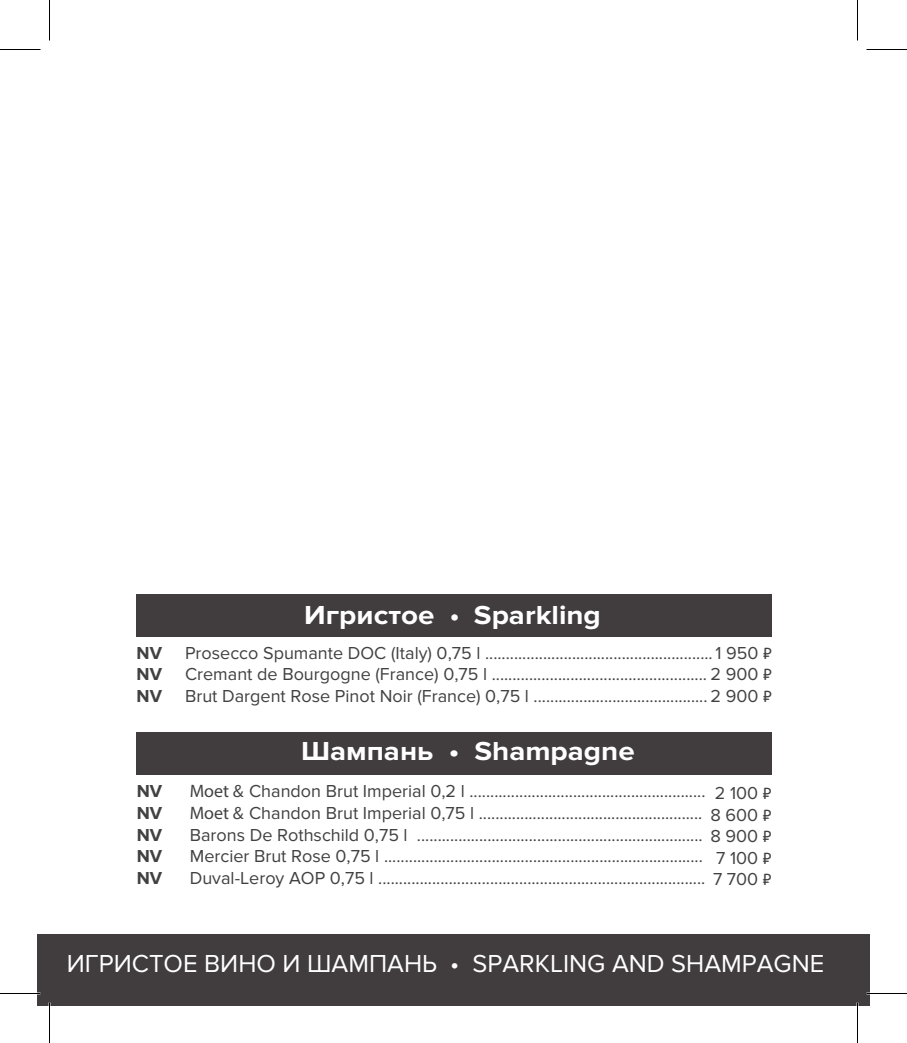
<style>
.page{position:relative;width:907px;height:1043px;background:#fff}
.page>*{position:absolute;margin:0;border:0;box-sizing:border-box;transform-origin:0 0}
.t1{font:700 27px "Proxima Nova";color:#fff;scale:1.1 1}
.t2{font:25.5px "Proxima Nova";color:#fff}
.t3{font:18px "Proxima Nova";color:#414141}
.t4{font:700 18px "Proxima Nova";color:#414141}
.s1{font-family:"Calibri"}
.s2{font-family:"Myriad Pro"}
</style>
<div class="page">
<div style="left:137px;top:595px;width:635px;height:42px;background:#413c3d"></div>
<div style="left:38px;top:935px;width:832px;height:71px;background:#413c3d"></div>
<div style="left:137px;top:732px;width:635px;height:42px;background:#413c3d"></div>
<hr style="left:0;top:992px;width:40px;height:2px;background:#fff">
<hr style="left:866px;top:992px;width:41px;height:2px;background:#fff">
<hr style="left:856px;top:1002px;width:2px;height:41px;background:#fff">
<hr style="left:0;top:49px;width:40px;height:1px;background:#000">
<hr style="left:866px;top:49px;width:41px;height:1px;background:#000">
<hr style="left:0;top:993px;width:40px;height:1px;background:#000">
<hr style="left:866px;top:993px;width:41px;height:1px;background:#000">
<hr style="left:49px;top:0;width:1px;height:40px;background:#000">
<hr style="left:49px;top:1002px;width:1px;height:41px;background:#000">
<hr style="left:857px;top:0;width:1px;height:40px;background:#000">
<hr style="left:857px;top:1002px;width:1px;height:41px;background:#000">
<h1 class="t1" style="left:304px;top:599px;width:271px">Игристое • Sparkling</h1>
<p class="t4" style="left:137px;top:642px;width:27px">NV</p>
<p class="t3" style="left:185px;top:643px;width:588px">Prosecco Spumante DOC (Italy) 0,75 l .......................................................1 950 <span class="s1">₽</span></p>
<p class="t4" style="left:137px;top:664px;width:27px">NV</p>
<p class="t3" style="left:185px;top:664px;width:588px">Cremant de Bourgogne (France) 0,75 l .................................................... 2 900 <span class="s1">₽</span></p>
<p class="t4" style="left:137px;top:686px;width:27px">NV</p>
<p class="t3" style="left:185px;top:686px;width:588px">Brut Dargent Rose Pinot Noir (France) 0,75 l .......................................... 2 900 <span class="s1">₽</span></p>
<h1 class="t1" style="left:301px;top:736px;width:305px">Шампань • Shampagne</h1>
<p class="t4" style="left:137px;top:781px;width:27px">NV</p>
<p class="t3" style="left:190px;top:781px;width:517px"><span class="s2">Moet</span> &amp; Chandon Brut Imperial 0,2 l .........................................................</p>
<p class="t4" style="left:137px;top:803px;width:27px">NV</p>
<p class="t3" style="left:190px;top:803px;width:584px"><span class="s2">Moet</span> &amp; Chandon Brut Imperial 0,75 l ...................................................... 8 600 <span class="s1">₽</span></p>
<p class="t4" style="left:137px;top:824px;width:27px">NV</p>
<p class="t3" style="left:190px;top:824px;width:584px">Barons De Rothschild 0,75 l ..................................................................... 8 900 <span class="s1">₽</span></p>
<p class="t4" style="left:137px;top:846px;width:27px">NV</p>
<p class="t3" style="left:190px;top:846px;width:514px">Mercier Brut Rose 0,75 l .............................................................................</p>
<p class="t4" style="left:137px;top:867px;width:27px">NV</p>
<p class="t3" style="left:190px;top:867px;width:584px">Duval-Leroy AOP 0,75 l ............................................................................... 7 700 <span class="s1">₽</span></p>
<p class="t3" style="left:715px;top:783px;width:59px">2 100 <span class="s1">₽</span></p>
<p class="t3" style="left:716px;top:847px;width:57px">7 100 <span class="s1">₽</span></p>
<h2 class="t2" style="left:67px;top:949px;width:759px">ИГРИСТОЕ ВИНО И ШАМПАНЬ • SPARKLING AND SHAMPAGNE</h2>
</div>
